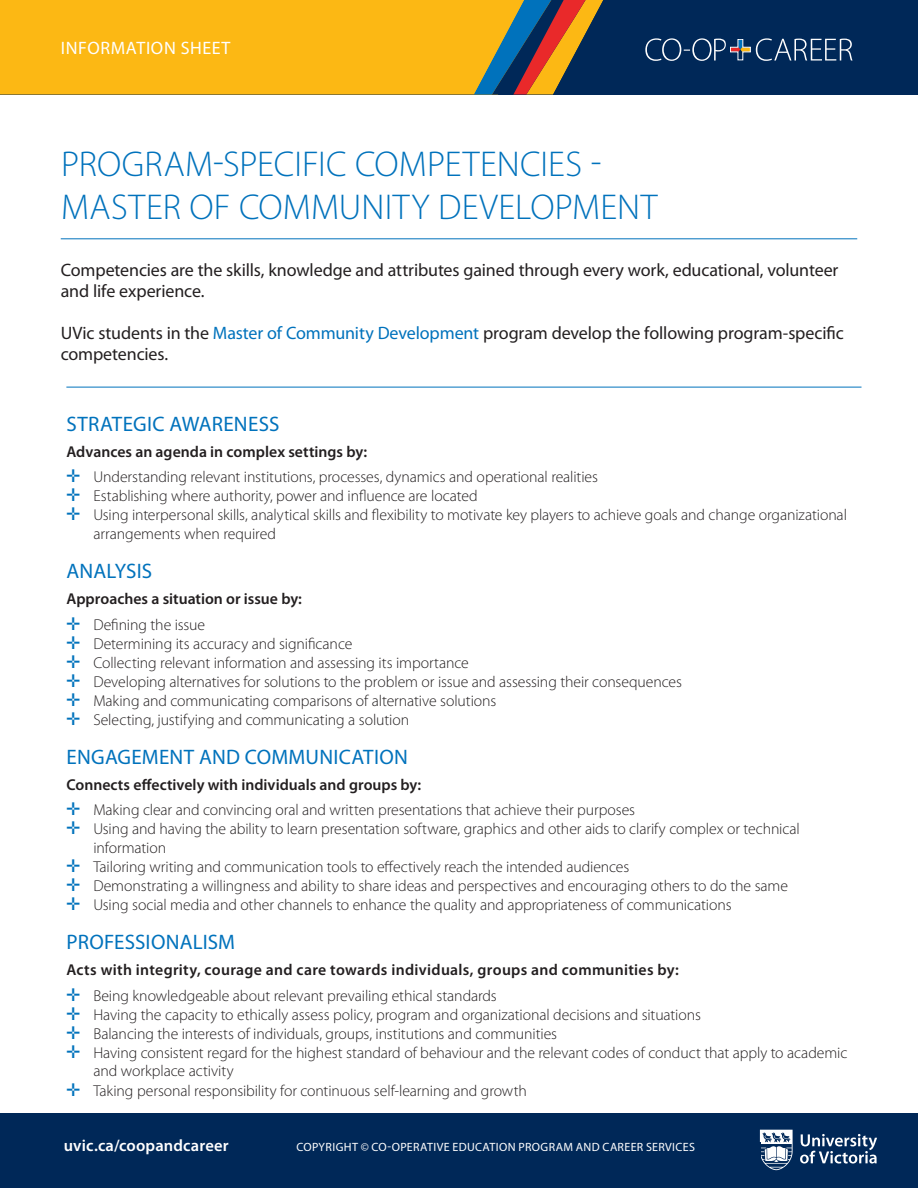
<style>
.page{position:relative;width:918px;height:1188px;background:#fff}
.page>*{position:absolute;margin:0;border:0;box-sizing:border-box;transform-origin:0 0}
.t1{font:300 36px/43.2px "Myriad Pro";letter-spacing:.005em;color:#0072bc}
.t2{font:21px "Myriad Pro";letter-spacing:.005em;color:#0072bc}
.t3{font:18px/21px "Myriad Pro";letter-spacing:-.005em;color:#231f20}
.t4{font:18px "Myriad Pro";letter-spacing:.035em;color:#fff}
.t5{font:600 16.5px "Myriad Pro";letter-spacing:.01em;color:#fff}
.t6{font:300 15.75px/18.9px "Myriad Pro";letter-spacing:-.005em;color:#231f20}
.t7{font:600 15.75px/25.7px "Myriad Pro";letter-spacing:.02em;color:#231f20}
.t8{font:600 15.75px/25.7px "Myriad Pro";color:#231f20}
.t9{font:12px "Myriad Pro";letter-spacing:.03em;color:#fff}
.s1{color:#0072bc}
.s2{font-weight:600}
.s3{font-weight:300}
</style>
<div class="page">
<div style="left:0;top:0;width:918px;height:95px;background:#002858"></div>
<div style="left:0;top:0;width:553px;height:95px;background:#fcb814"></div>
<svg style="left:645px;top:38px;width:208px;height:23px"></svg>
<svg style="left:474px;top:0;width:129px;height:94px"></svg>
<div style="left:0;top:1114px;width:918px;height:74px;background:#002858"></div>
<svg style="left:760px;top:1130px;width:33px;height:40px"></svg>
<svg style="left:800px;top:1134px;width:77px;height:30px"></svg>
<hr style="left:61px;top:238px;width:796px;height:1px;background:#0072bc">
<hr style="left:66px;top:387px;width:796px;height:1px;background:#0072bc">
<p class="t4" style="left:61px;top:37px;width:171px">INFORMATION SHEET</p>
<h1 class="t1" style="left:61px;top:142px;width:598px">PROGRAM-SPECIFIC COMPETENCIES -<br>MASTER OF COMMUNITY DEVELOPMENT</h1>
<p class="t3" style="left:61px;top:259px;width:779px">Competencies are the skills, knowledge and attributes gained through every work, educational, volunteer and life experience.</p>
<p class="t3" style="left:61px;top:322px;width:785px">UVic students in the <span class="s1">Master of Community Development</span> program develop the following program-specific competencies.</p>
<h2 class="t2" style="left:67px;top:411px;width:214px">STRATEGIC AWARENESS</h2>
<p class="t6" style="left:66px;top:439px;width:533px;line-height:25.7px"><span class="s2">Advances an agenda in complex settings by:<br></span><span class="s1">✛</span> Understanding relevant institutions, processes, dynamics and operational realities</p>
<p class="t6" style="left:66px;top:487px;width:413px"><span class="s1">✛</span> Establishing where authority, power and influence are located</p>
<p class="t6" style="left:66px;top:505px;width:782px"><span class="s1">✛</span> Using interpersonal skills, analytical skills and flexibility to motivate key players to achieve goals and change organizational</p>
<p class="t6" style="left:93px;top:524px;width:184px">arrangements when required</p>
<h2 class="t2" style="left:67px;top:558px;width:87px">ANALYSIS</h2>
<p class="t8" style="left:66px;top:586px;width:237px">Approaches a situation or issue by: <span class="s1">✛</span> <span class="s3">Defining the issue</span></p>
<p class="t6" style="left:66px;top:634px;width:617px"><span class="s1">✛</span> Determining its accuracy and significance<br><span class="s1">✛</span> Collecting relevant information and assessing its importance<br><span class="s1">✛</span> Developing alternatives for solutions to the problem or issue and assessing their consequences <span class="s1">✛</span> Making and communicating comparisons of alternative solutions<br><span class="s1">✛</span> Selecting, justifying and communicating a solution</p>
<h2 class="t2" style="left:67px;top:744px;width:343px">ENGAGEMENT AND COMMUNICATION</h2>
<p class="t6" style="left:66px;top:772px;width:570px;line-height:25.7px"><span class="s2">Connects effectively with individuals and groups by:<br></span><span class="s1">✛</span> Making clear and convincing oral and written presentations that achieve their purposes</p>
<p class="t6" style="left:66px;top:820px;width:735px"><span class="s1">✛</span> Using and having the ability to learn presentation software, graphics and other aids to clarify complex or technical</p>
<p class="t6" style="left:93px;top:838px;width:74px">information</p>
<p class="t6" style="left:66px;top:857px;width:564px"><span class="s1">✛</span> Tailoring writing and communication tools to effectively reach the intended audiences</p>
<p class="t6" style="left:66px;top:876px;width:723px"><span class="s1">✛</span> Demonstrating a willingness and ability to share ideas and perspectives and encouraging others to do the same</p>
<p class="t6" style="left:66px;top:895px;width:667px"><span class="s1">✛</span> Using social media and other channels to enhance the quality and appropriateness of communications</p>
<h2 class="t2" style="left:67px;top:929px;width:170px">PROFESSIONALISM</h2>
<p class="t7" style="left:66px;top:957px;width:614px">Acts with integrity, courage and care towards individuals, groups and communities by: <span class="s1">✛</span> <span class="s3">Being knowledgeable about relevant prevailing ethical standards</span></p>
<p class="t6" style="left:66px;top:1005px;width:636px"><span class="s1">✛</span> Having the capacity to ethically assess policy, program and organizational decisions and situations</p>
<p class="t6" style="left:66px;top:1024px;width:492px"><span class="s1">✛</span> Balancing the interests of individuals, groups, institutions and communities</p>
<p class="t6" style="left:66px;top:1043px;width:782px"><span class="s1">✛</span> Having consistent regard for the highest standard of behaviour and the relevant codes of conduct that apply to academic</p>
<p class="t6" style="left:93px;top:1062px;width:142px">and workplace activity</p>
<p class="t6" style="left:66px;top:1081px;width:462px"><span class="s1">✛</span> Taking personal responsibility for continuous self-learning and growth</p>
<p class="t5" style="left:64px;top:1135px;width:166px">uvic.ca/coopandcareer</p>
<p class="t9" style="left:296px;top:1140px;width:400px">COPYRIGHT © CO-OPERATIVE EDUCATION PROGRAM AND CAREER SERVICES</p>
</div>
